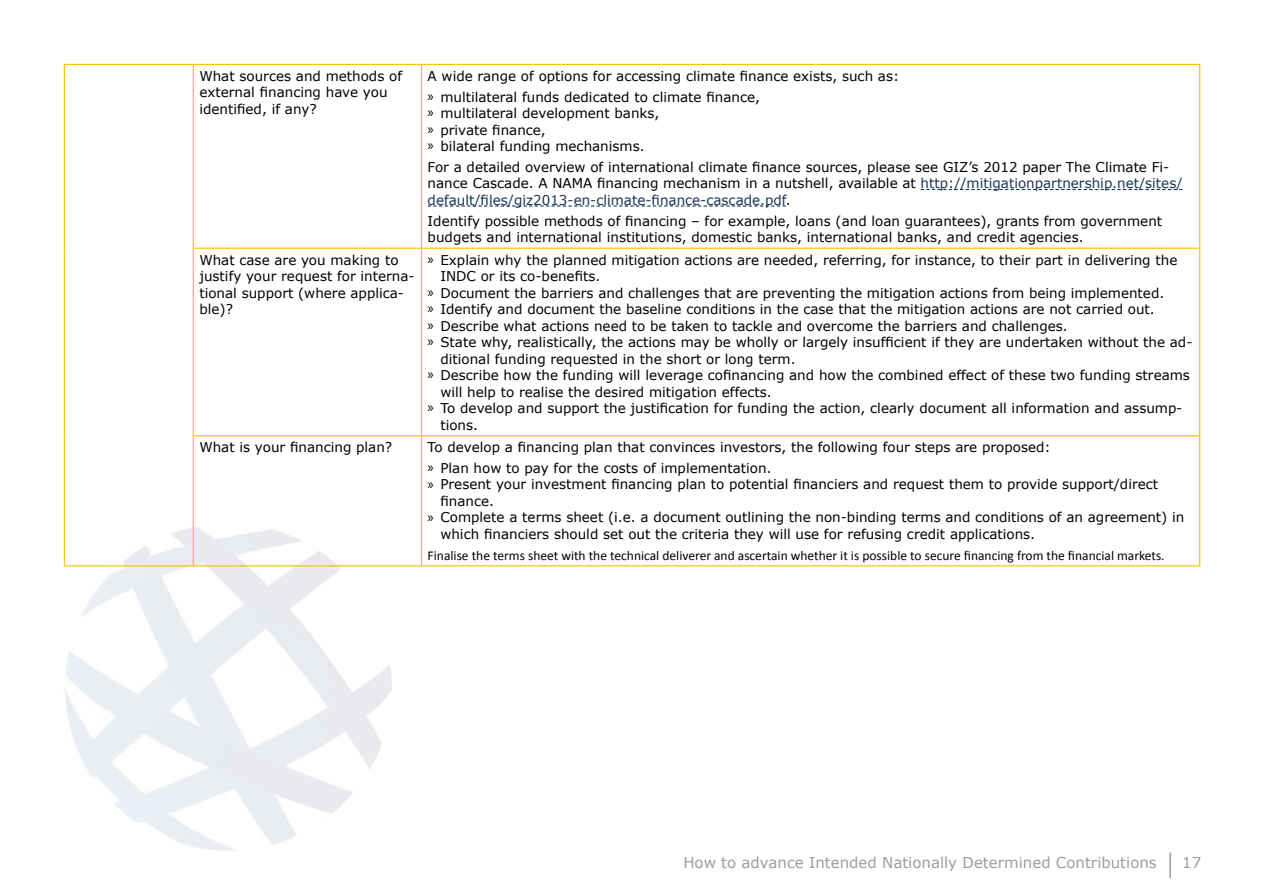
<style>
.page{position:relative;width:1263px;height:893px;background:#fff}
.page>*{position:absolute;margin:0;border:0;box-sizing:border-box;transform-origin:0 0}
.t1{font:15px "Verdana";color:#9d9d9c}
.t2{font:13.5px/16.5px "Verdana";color:#000}
.t3{font:13.5px "Calibri";color:#000}
.s1{font-family:"Myriad Pro";font-size:15px}
.s2{color:#173557}
</style>
<div class="page">
<hr style="left:1169px;top:852px;width:2px;height:26px;background:#9d9d9c">
<hr style="left:64px;top:64px;width:129px;height:1px;background:#fbba00">
<hr style="left:64px;top:65px;width:1px;height:183px;background:#fbba00">
<hr style="left:193px;top:64px;width:228px;height:1px;background:#fbba00">
<hr style="left:193px;top:65px;width:1px;height:183px;background:#fbba00">
<hr style="left:421px;top:64px;width:779px;height:1px;background:#fbba00">
<hr style="left:421px;top:65px;width:1px;height:183px;background:#fbba00">
<hr style="left:1199px;top:65px;width:1px;height:183px;background:#fbba00">
<hr style="left:64px;top:248px;width:1px;height:188px;background:#fbba00">
<hr style="left:193px;top:248px;width:228px;height:1px;background:#fbba00">
<hr style="left:193px;top:249px;width:1px;height:186px;background:#fbba00">
<hr style="left:421px;top:248px;width:779px;height:1px;background:#fbba00">
<hr style="left:421px;top:249px;width:1px;height:186px;background:#fbba00">
<hr style="left:1199px;top:249px;width:1px;height:186px;background:#fbba00">
<hr style="left:64px;top:436px;width:1px;height:129px;background:#fbba00">
<hr style="left:193px;top:435px;width:228px;height:1px;background:#fbba00">
<hr style="left:193px;top:436px;width:1px;height:129px;background:#fbba00">
<hr style="left:421px;top:435px;width:779px;height:1px;background:#fbba00">
<hr style="left:421px;top:436px;width:1px;height:129px;background:#fbba00">
<hr style="left:1199px;top:436px;width:1px;height:129px;background:#fbba00">
<hr style="left:64px;top:565px;width:129px;height:1px;background:#fbba00">
<hr style="left:193px;top:565px;width:228px;height:1px;background:#fbba00">
<hr style="left:421px;top:565px;width:779px;height:1px;background:#fbba00">
<svg style="left:921px;top:189px;width:261px;height:1px"></svg>
<svg style="left:428px;top:205px;width:358px;height:2px"></svg>
<p class="t2" style="left:199px;top:67px;width:204px">What sources and methods of external financing have you identified, if any?</p>
<p class="t2" style="left:428px;top:65px;width:473px;line-height:20.7px">A wide range of options for accessing climate finance exists, such as: <span class="s1">»</span> multilateral funds dedicated to climate finance,</p>
<p class="t2" style="left:428px;top:105px;width:233px"><span class="s1">»</span> multilateral development banks, <span class="s1">»</span> private finance,<br><span class="s1">»</span> bilateral funding mechanisms.</p>
<p class="t2" style="left:428px;top:158px;width:756px">For a detailed overview of international climate finance sources, please see GIZ’s 2012 paper The Climate Fi&shy;nance Cascade. A NAMA financing mechanism in a nutshell, available at <span class="s2">http://mitigationpartnership.net/sites/ default/files/giz2013-en-climate-finance-cascade.pdf</span>.</p>
<p class="t2" style="left:428px;top:212px;width:736px">Identify possible methods of financing – for example, loans (and loan guarantees), grants from government budgets and international institutions, domestic banks, international banks, and credit agencies.</p>
<p class="t2" style="left:199px;top:251px;width:217px">What case are you making to justify your request for interna&shy;tional support (where applica&shy;ble)?</p>
<p class="t2" style="left:428px;top:251px;width:751px"><span class="s1">»</span> Explain why the planned mitigation actions are needed, referring, for instance, to their part in delivering the</p>
<p class="t2" style="left:440px;top:268px;width:161px">INDC or its co-benefits.</p>
<p class="t2" style="left:428px;top:284px;width:738px"><span class="s1">»</span> Document the barriers and challenges that are preventing the mitigation actions from being implemented.</p>
<p class="t2" style="left:428px;top:301px;width:729px"><span class="s1">»</span> Identify and document the baseline conditions in the case that the mitigation actions are not carried out.</p>
<p class="t2" style="left:428px;top:317px;width:642px"><span class="s1">»</span> Describe what actions need to be taken to tackle and overcome the barriers and challenges.</p>
<p class="t2" style="left:428px;top:334px;width:766px"><span class="s1">»</span> State why, realistically, the actions may be wholly or largely insufficient if they are undertaken without the ad-</p>
<p class="t2" style="left:440px;top:350px;width:357px">ditional funding requested in the short or long term.</p>
<p class="t2" style="left:428px;top:367px;width:764px"><span class="s1">»</span> Describe how the funding will leverage cofinancing and how the combined effect of these two funding streams</p>
<p class="t2" style="left:440px;top:383px;width:333px">will help to realise the desired mitigation effects.</p>
<p class="t2" style="left:428px;top:400px;width:756px"><span class="s1">»</span> To develop and support the justification for funding the action, clearly document all information and assump-</p>
<p class="t2" style="left:440px;top:416px;width:39px">tions.</p>
<p class="t2" style="left:199px;top:439px;width:194px">What is your financing plan?</p>
<p class="t2" style="left:428px;top:437px;width:624px;line-height:20.7px">To develop a financing plan that convinces investors, the following four steps are proposed: <span class="s1">»</span> Plan how to pay for the costs of implementation.</p>
<p class="t2" style="left:428px;top:476px;width:732px"><span class="s1">»</span> Present your investment financing plan to potential financiers and request them to provide support/direct</p>
<p class="t2" style="left:440px;top:493px;width:55px">finance.</p>
<p class="t2" style="left:428px;top:509px;width:758px"><span class="s1">»</span> Complete a terms sheet (i.e. a document outlining the non-binding terms and conditions of an agreement) in</p>
<p class="t2" style="left:440px;top:526px;width:596px">which financiers should set out the criteria they will use for refusing credit applications.</p>
<p class="t3" style="left:428px;top:547px;width:738px">Finalise the terms sheet with the technical deliverer and ascertain whether it is possible to secure financing from the financial markets.</p>
<p class="t1" style="left:683px;top:852px;width:475px">How to advance Intended Nationally Determined Contributions</p>
<p class="t1" style="left:1182px;top:852px;width:21px">17</p>
</div>
